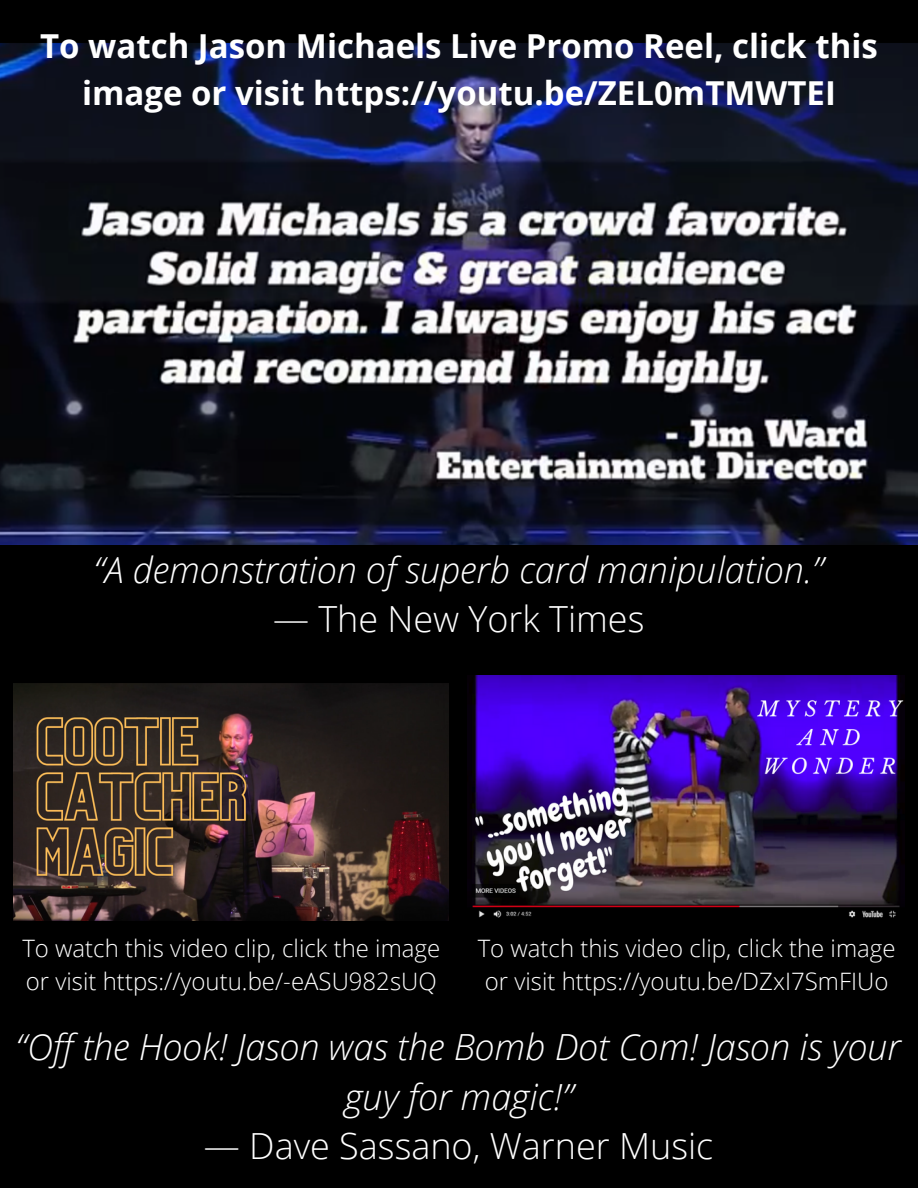
<style>
.page{position:relative;width:918px;height:1188px;background:#000}
.page>*{position:absolute;margin:0;border:0;box-sizing:border-box;transform-origin:0 0}
.t1{font:italic 300 36px/49.5px "Open Sans";color:#fff;text-align:center}
.t2{font:300 36px "Open Sans";color:#fff}
.t3{font:700 33px/46.2px "Open Sans";color:#fff;text-align:center}
.t4{font:300 24px/32.7px "Open Sans";color:#fff}
</style>
<div class="page">
<img style="left:14px;top:683px;width:435px;height:237px">
<img style="left:0;top:43px;width:918px;height:502px">
<img style="left:468px;top:675px;width:436px;height:243px">
<p class="t3" style="left:40px;top:23px;width:839px">To watch Jason Michaels Live Promo Reel, click this image or visit https://youtu.be/ZEL0mTMWTEI</p>
<p class="t1" style="left:94px;top:544px;width:731px">“A demonstration of superb card manipulation.”</p>
<p class="t2" style="left:273px;top:594px;width:373px">— The New York Times</p>
<p class="t4" style="left:22px;top:932px;width:419px">To watch this video clip, click the image or visit https://youtu.be/-eASU982sUQ</p>
<p class="t4" style="left:478px;top:932px;width:419px;text-align:center">To watch this video clip, click the image or visit https://youtu.be/DZxI7SmFIUo</p>
<p class="t1" style="left:16px;top:1021px;width:886px">“Off the Hook! Jason was the Bomb Dot Com! Jason is your guy for magic!”</p>
<p class="t2" style="left:204px;top:1121px;width:511px">— Dave Sassano, Warner Music</p>
</div>
